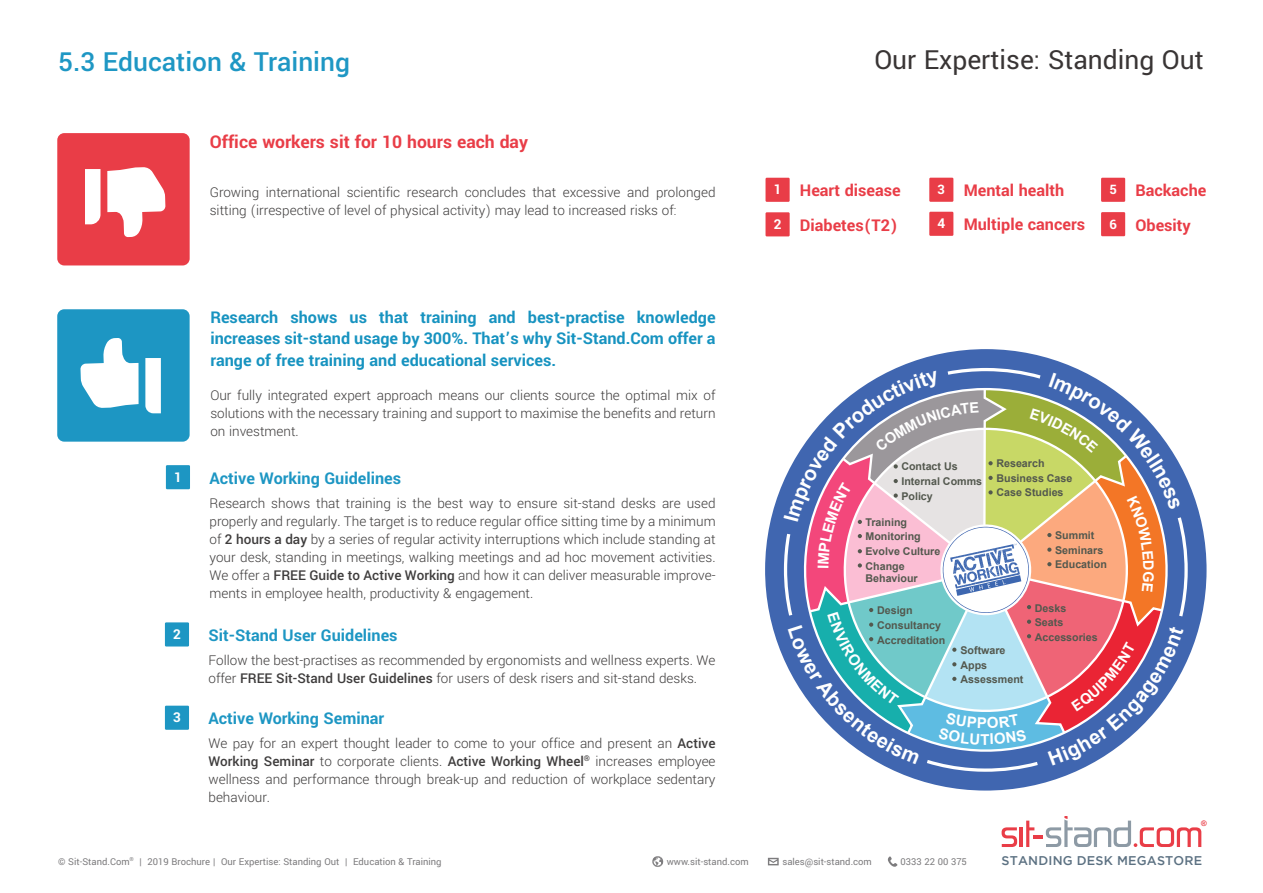
<style>
.page{position:relative;width:1263px;height:893px;background:#fff}
.page>*{position:absolute;margin:0;border:0;box-sizing:border-box;transform-origin:0 0}
.t1{font:29.25px "Yantramanav";color:#393535}
.t2{font:500 29.25px "Yantramanav";color:#1e97c4}
.t3{font:700 19.5px "Yantramanav";color:#e93d47}
.t4{font:700 18px/21.6px "Yantramanav";color:#1793c0;text-align:justify}
.t5{font:700 18px "Yantramanav";color:#e93d47}
.t6{font:700 18px "Yantramanav";color:#1d96c3}
.t7{font:300 15px/18px "Yantramanav";color:#3e3c3c;text-align:justify}
.t8{font:700 15px "Yantramanav";color:#fff}
.t9{font:500 12.6px "Gotham";letter-spacing:.015em;color:#5c7182}
.t10{font:700 10.65px/14.7px "Arial";color:#53584e}
.t11{font:10.5px "Yantramanav";color:#7d7c7e}
.t12{font:700 7.65px "Arial";color:#e93d47}
.s1{font-weight:500}
.s2{font-size:14.4px;color:#fff}
</style>
<div class="page">
<svg style="left:888px;top:856px;width:10px;height:11px"></svg>
<svg style="left:652px;top:856px;width:11px;height:11px"></svg>
<svg style="left:768px;top:858px;width:11px;height:7px"></svg>
<svg style="left:1001px;top:827px;width:16px;height:20px"></svg>
<hr style="left:1019px;top:827px;width:4px;height:20px;background:#e93d47">
<svg style="left:1026px;top:816px;width:175px;height:31px"></svg>
<div style="left:765px;top:212px;width:25px;height:24px;background:#e93d47"></div>
<div style="left:765px;top:178px;width:25px;height:24px;background:#e93d47"></div>
<div style="left:165px;top:622px;width:24px;height:24px;background:#1d96c3"></div>
<div style="left:165px;top:706px;width:24px;height:24px;background:#1d96c3"></div>
<div style="left:166px;top:465px;width:24px;height:24px;background:#1d96c3"></div>
<svg style="left:765px;top:484px;width:442px;height:307px"></svg>
<div style="left:57px;top:133px;width:133px;height:132px;background:#e93d47;border-radius:7px"></div>
<div style="left:57px;top:309px;width:133px;height:133px;background:#1d96c3;border-radius:7px"></div>
<svg style="left:80px;top:338px;width:59px;height:70px"></svg>
<svg style="left:145px;top:358px;width:16px;height:55px"></svg>
<svg style="left:107px;top:167px;width:58px;height:70px"></svg>
<svg style="left:85px;top:169px;width:15px;height:55px"></svg>
<svg style="left:782px;top:177px;width:407px;height:596px"></svg>
<h1 class="t2" style="left:58px;top:43px;width:293px">5.3 Education &amp; Training</h1>
<h2 class="t3" style="left:210px;top:130px;width:320px">Office workers sit for 10 hours each day</h2>
<p class="t7" style="left:210px;top:184px;width:507px">Growing international scientific research concludes that excessive and prolonged sitting (irrespective of level of physical activity) may lead to increased risks of:</p>
<p class="t4" style="left:210px;top:306px;width:507px">Research shows us that training and best-practise knowledge increases sit-stand usage by 300%. That’s why Sit-Stand.Com offer a range of free training and educational services.</p>
<p class="t7" style="left:210px;top:386px;width:507px">Our fully integrated expert approach means our clients source the optimal mix of solutions with the necessary training and support to maximise the benefits and return on investment.</p>
<p class="t8" style="left:174px;top:468px;width:9px">1</p>
<p class="t6" style="left:209px;top:467px;width:193px">Active Working Guidelines</p>
<p class="t7" style="left:209px;top:494px;width:508px">Research shows that training is the best way to ensure sit-stand desks are used properly and regularly. The target is to reduce regular office sitting time by a minimum of <span class="s1">2 hours a day</span> by a series of regular activity interruptions which include standing at your desk, standing in meetings, walking meetings and ad hoc movement activities.<br>We offer a <span class="s1">FREE Guide to Active Working</span> and how it can deliver measurable improve&shy;ments in employee health, productivity &amp; engagement.</p>
<p class="t8" style="left:173px;top:625px;width:9px">2</p>
<p class="t6" style="left:208px;top:624px;width:191px">Sit-Stand User Guidelines</p>
<p class="t7" style="left:208px;top:651px;width:508px">Follow the best-practises as recommended by ergonomists and wellness experts. We offer <span class="s1">FREE Sit-Stand User Guidelines</span> for users of desk risers and sit-stand desks.</p>
<p class="t8" style="left:173px;top:708px;width:9px">3</p>
<p class="t6" style="left:208px;top:708px;width:177px">Active Working Seminar</p>
<p class="t7" style="left:208px;top:735px;width:509px">We pay for an expert thought leader to come to your office and present an <span class="s1">Active Working Seminar</span> to corporate clients. <span class="s1">Active Working Wheel</span><sup>®</sup> increases employee wellness and performance through break-up and reduction of workplace sedentary behaviour.</p>
<h1 class="t1" style="left:874px;top:42px;width:331px">Our Expertise: Standing Out</h1>
<p class="t8" style="left:774px;top:180px;width:9px">1</p>
<p class="t5" style="left:800px;top:180px;width:102px">Heart disease</p>
<p class="t5" style="left:938px;top:180px;width:128px"><span class="s2">3</span> Mental health</p>
<p class="t5" style="left:1109px;top:180px;width:99px"><span class="s2">5</span> Backache</p>
<p class="t8" style="left:774px;top:215px;width:9px">2</p>
<p class="t5" style="left:964px;top:214px;width:123px">Multiple cancers</p>
<p class="t5" style="left:800px;top:214px;width:100px">Diabetes(T2)</p>
<p class="t8" style="left:937px;top:214px;width:9px">4</p>
<p class="t5" style="left:1109px;top:214px;width:83px"><span class="s2">6</span> Obesity</p>
<p class="t10" style="left:901px;top:459px;width:82px">Contact Us<br>Internal Comms<br>Policy</p>
<p class="t10" style="left:996px;top:456px;width:78px">Research<br>Business Case<br>Case Studies</p>
<p class="t10" style="left:865px;top:515px;width:43px">Training</p>
<p class="t10" style="left:865px;top:560px;width:54px;line-height:12.8px">Change<br>Behaviour</p>
<p class="t10" style="left:865px;top:529px;width:76px">Monitoring<br>Evolve Culture</p>
<p class="t10" style="left:1055px;top:528px;width:53px">Summit<br>Seminars<br>Education</p>
<p class="t10" style="left:877px;top:603px;width:70px">Design<br>Consultancy<br>Accreditation</p>
<p class="t10" style="left:1035px;top:601px;width:64px">Desks<br>Seats<br>Accessories</p>
<p class="t10" style="left:960px;top:643px;width:64px">Software<br>Apps<br>Assessment</p>
<p class="t12" style="left:1201px;top:817px;width:7px">®</p>
<p class="t11" style="left:58px;top:855px;width:385px">© Sit-Stand.Com<sup>®</sup> | 2019 Brochure | Our Expertise: Standing Out | Education &amp; Training</p>
<p class="t11" style="left:667px;top:855px;width:83px">www.sit-stand.com</p>
<p class="t11" style="left:782px;top:855px;width:91px">sales@sit-stand.com</p>
<p class="t11" style="left:900px;top:855px;width:68px">0333 22 00 375</p>
<p class="t9" style="left:1001px;top:853px;width:202px">STANDING DESK MEGASTORE</p>
</div>
